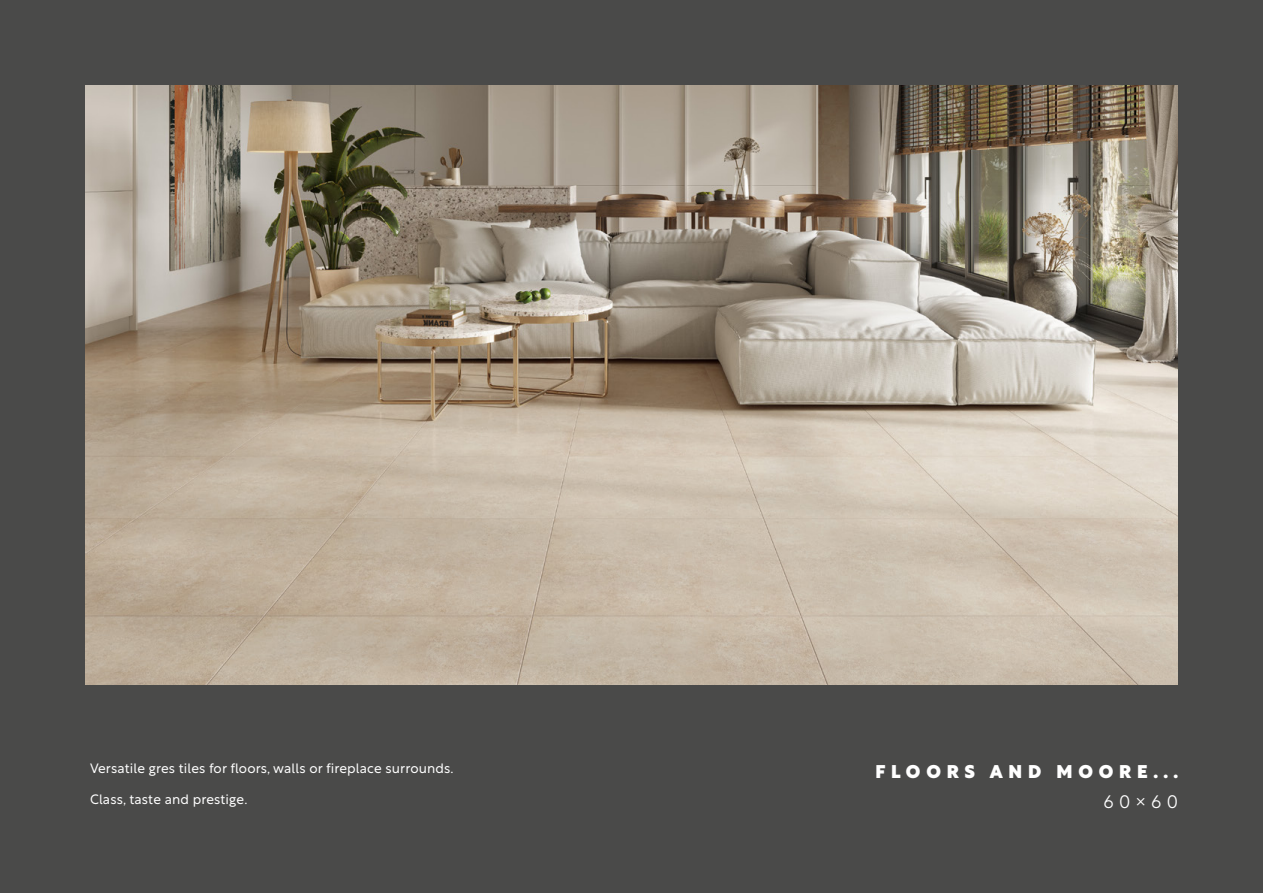
<style>
.page{position:relative;width:1263px;height:893px;background:#4a4a49}
.page>*{position:absolute;margin:0;border:0;box-sizing:border-box;transform-origin:0 0}
.t1{font:900 18px "Rustica";letter-spacing:.32em;color:#fff}
.t2{font:300 18px "Rustica";letter-spacing:.3em;color:#fff}
.t3{font:300 13.5px "Rustica";letter-spacing:.01em;color:#fff}
</style>
<div class="page">
<img style="left:85px;top:85px;width:1093px;height:600px">
<p class="t3" style="left:90px;top:757px;width:365px">Versatile gres tiles for floors, walls or fireplace surrounds.</p>
<p class="t3" style="left:90px;top:787px;width:159px">Class, taste and prestige.</p>
<h1 class="t1" style="left:875px;top:756px;width:304px">FLOORS AND MOORE...</h1>
<h1 class="t2" style="left:1103px;top:786px;width:76px">60x60</h1>
</div>
